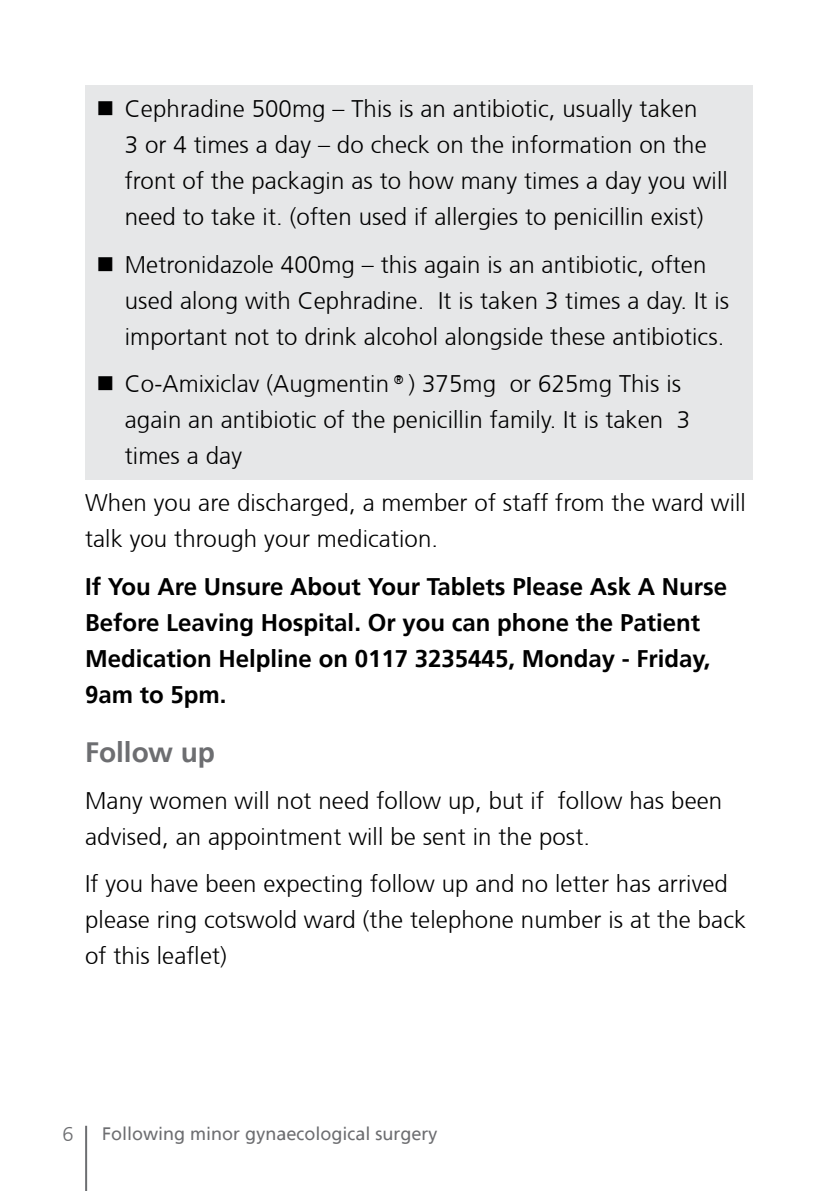
<style>
.page{position:relative;width:840px;height:1191px;background:#fff}
.page>*{position:absolute;margin:0;border:0;box-sizing:border-box;transform-origin:0 0}
.t1{font:700 28px "Frutiger";letter-spacing:-.005em;color:#6d6e71}
.t2{font:300 24px/36px "Frutiger CE";letter-spacing:.005em;color:#000}
.t3{font:700 24px/36px "Frutiger";color:#000}
.t4{font:300 20px "Frutiger CE";color:#6d6e71}
.t5{font:18px "Frutiger Linotype";color:#6d6e71}
</style>
<div class="page">
<div style="left:85px;top:85px;width:667px;height:394px;background:#e6e7e8"></div>
<hr style="left:85px;top:1125px;width:2px;height:66px;background:#6d6e71">
<p class="t2" style="left:125px;top:91px;width:604px;text-indent:-28px">■ Cephradine 500mg – This is an antibiotic, usually taken<br>3 or 4 times a day – do check on the information on the front of the packagin as to how many times a day you will need to take it. (often used if allergies to penicillin exist)</p>
<p class="t2" style="left:125px;top:246px;width:605px;text-indent:-28px">■ Metronidazole 400mg – this again is an antibiotic, often used along with Cephradine. It is taken 3 times a day. It is important not to drink alcohol alongside these antibiotics.</p>
<p class="t2" style="left:125px;top:365px;width:566px;text-indent:-28px">■ Co-Amixiclav (Augmentin®) 375mg or 625mg This is again an antibiotic of the penicillin family. It is taken 3 times a day</p>
<p class="t2" style="left:85px;top:485px;width:662px">When you are discharged, a member of staff from the ward will talk you through your medication.</p>
<p class="t3" style="left:85px;top:568px;width:643px">If You Are Unsure About Your Tablets Please Ask A Nurse Before Leaving Hospital. Or you can phone the Patient Medication Helpline on 0117 3235445, Monday - Friday, 9am to 5pm.</p>
<p class="t1" style="left:85px;top:735px;width:131px">Follow up</p>
<p class="t2" style="left:85px;top:782px;width:638px">Many women will not need follow up, but if follow has been advised, an appointment will be sent in the post.</p>
<p class="t2" style="left:85px;top:865px;width:662px">If you have been expecting follow up and no letter has arrived please ring cotswold ward (the telephone number is at the back of this leaflet)</p>
<p class="t4" style="left:63px;top:1122px;width:13px">6</p>
<p class="t5" style="left:102px;top:1122px;width:337px">Following minor gynaecological surgery</p>
</div>
